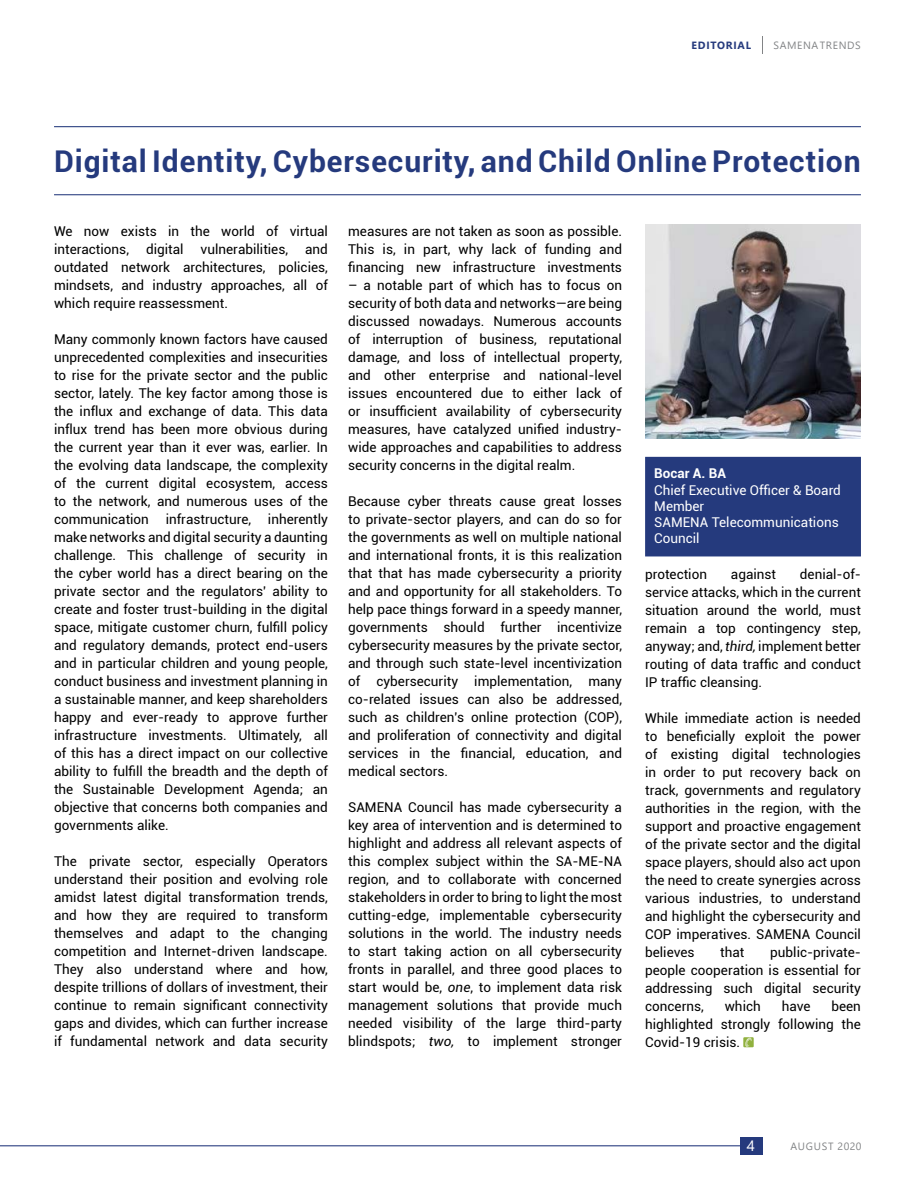
<style>
.page{position:relative;width:915px;height:1191px;background:#fff}
.page>*{position:absolute;margin:0;border:0;box-sizing:border-box;transform-origin:0 0}
.t1{font:700 30px "Roboto";letter-spacing:.03em;color:#253a7d}
.t2{font:15px "Segoe UI";color:#fff}
.t3{font:13.5px/18px "Roboto";color:#000;text-align:justify}
.t4{font:13.5px/16.2px "Roboto";color:#fff}
.t5{font:700 13.5px "Roboto";color:#fff}
.t6{font:10.5px "Segoe UI";letter-spacing:.06em;color:#828486}
.t7{font:700 10.5px "Segoe UI";letter-spacing:.075em;color:#253a7d}
.s1{font-style:italic}
</style>
<div class="page">
<hr style="left:0;top:1145px;width:742px;height:1px;background:#253a7d">
<div style="left:739px;top:1137px;width:23px;height:17px;background:#253a7d"></div>
<hr style="left:54px;top:126px;width:806px;height:1px;background:#253a7d">
<hr style="left:54px;top:194px;width:806px;height:1px;background:#253a7d">
<svg style="left:743px;top:1037px;width:10px;height:10px"></svg>
<svg style="left:744px;top:1037px;width:7px;height:11px"></svg>
<div style="left:645px;top:457px;width:215px;height:99px;background:#253a7d"></div>
<img style="left:645px;top:224px;width:215px;height:214px">
<p class="t7" style="left:691px;top:35px;width:61px">EDITORIAL</p>
<p class="t6" style="left:773px;top:35px;width:89px">SAMENA TRENDS</p>
<h1 class="t1" style="left:54px;top:140px;width:807px">Digital Identity, Cybersecurity, and Child Online Protection</h1>
<p class="t3" style="left:54px;top:221px;width:275px">We now exists in the world of virtual interactions,</p>
<p class="t3" style="left:54px;top:239px;width:275px;text-indent:251px">and outdated network architectures, policies, mindsets, and industry approaches, all of which require reassessment.</p>
<p class="t3" style="left:54px;top:329px;width:275px">Many commonly known factors have caused unprecedented complexities and insecurities to rise for the private sector and the public sector, lately. The key factor among those is the influx and exchange of data. This data influx trend has been more obvious during the current year than it ever was, earlier. In the evolving data landscape, the complexity of the current digital ecosystem, access to the network, and numerous uses of the communication infrastructure, inherently make networks and digital security a daunting challenge. This challenge of security in the cyber world has a direct bearing on the private sector and the regulators' ability to create and foster trust-building in the digital space, mitigate customer churn, fulfill policy and regulatory demands, protect end-users and in particular children and young people, conduct business and investment planning in a sustainable manner, and keep shareholders happy and ever-ready to approve further infrastructure investments. Ultimately, all of this has a direct impact on our collective ability to fulfill the breadth and the depth of the Sustainable Development Agenda; an objective that concerns both companies and governments alike.</p>
<p class="t3" style="left:54px;top:851px;width:275px">The private sector, especially Operators understand their position and evolving role amidst latest digital transformation trends, and how they are required to transform themselves and adapt to the changing competition and Internet-driven landscape.<br>They also understand where and how, despite trillions of dollars of investment, their continue to remain significant connectivity gaps and divides, which can further increase if fundamental network and data security</p>
<p class="t3" style="left:146px;top:239px;width:39px">digital</p>
<p class="t3" style="left:200px;top:239px;width:89px">vulnerabilities,</p>
<p class="t3" style="left:348px;top:221px;width:275px">measures are not taken as soon as possible.<br>This is, in part, why lack of funding and financing new infrastructure investments</p>
<p class="t3" style="left:348px;top:275px;width:275px">– a notable part of which has to focus on security of both data and networks—are being discussed nowadays. Numerous accounts of interruption of business, reputational damage, and loss of intellectual property, and other enterprise and national-level issues encountered due to either lack of or insufficient availability of cybersecurity measures, have catalyzed unified industry&shy;wide approaches and capabilities to address security concerns in the digital realm.</p>
<p class="t3" style="left:348px;top:491px;width:275px">Because cyber threats cause great losses to private-sector players, and can do so for the governments as well on multiple national and international fronts, it is this realization that that has made cybersecurity a priority and and opportunity for all stakeholders. To help pace things forward in a speedy manner, governments should further incentivize cybersecurity measures by the private sector, and through such state-level incentivization of cybersecurity implementation, many co-related issues can also be addressed, such as children's online protection (COP), and proliferation of connectivity and digital services in the financial, education, and medical sectors.</p>
<p class="t3" style="left:348px;top:797px;width:275px">SAMENA Council has made cybersecurity a key area of intervention and is determined to highlight and address all relevant aspects of this complex subject within the SA-ME-NA region, and to collaborate with concerned stakeholders in order to bring to light the most cutting-edge, implementable cybersecurity solutions in the world. The industry needs to start taking action on all cybersecurity fronts in parallel, and three good places to start would be, <span class="s1">one</span>, to implement data risk management solutions that provide much needed visibility of the large third-party blindspots; <span class="s1">two,</span> to implement stronger</p>
<p class="t5" style="left:654px;top:464px;width:73px">Bocar A. BA</p>
<p class="t4" style="left:654px;top:481px;width:188px">Chief Executive Officer &amp; Board<br>Member<br>SAMENA Telecommunications<br>Council</p>
<p class="t3" style="left:645px;top:565px;width:217px;text-indent:155px">denial-of&shy;service attacks, which in the current situation around the world, must remain a top contingency step, anyway; and, <span class="s1">third,</span> implement better routing of data traffic and conduct IP traffic cleansing.</p>
<p class="t3" style="left:645px;top:709px;width:217px">While immediate action is needed to beneficially exploit the power of existing digital technologies in order to put recovery back on track, governments and regulatory authorities in the region, with the support and proactive engagement of the private sector and the digital space players, should also act upon the need to create synergies across various industries, to understand and highlight the cybersecurity and COP imperatives. SAMENA Council believes</p>
<p class="t3" style="left:645px;top:565px;width:63px">protection</p>
<p class="t3" style="left:730px;top:565px;width:47px">against</p>
<p class="t3" style="left:645px;top:943px;width:217px;text-indent:125px">public-private&shy;people cooperation is essential for addressing such digital security concerns,</p>
<p class="t3" style="left:720px;top:943px;width:26px">that</p>
<p class="t3" style="left:645px;top:997px;width:217px;text-indent:186px">been highlighted strongly following the Covid-19 crisis.</p>
<p class="t3" style="left:724px;top:997px;width:38px">which</p>
<p class="t3" style="left:781px;top:997px;width:30px">have</p>
<p class="t2" style="left:746px;top:1131px;width:10px">4</p>
<p class="t6" style="left:790px;top:1136px;width:73px">AUGUST 2020</p>
</div>
